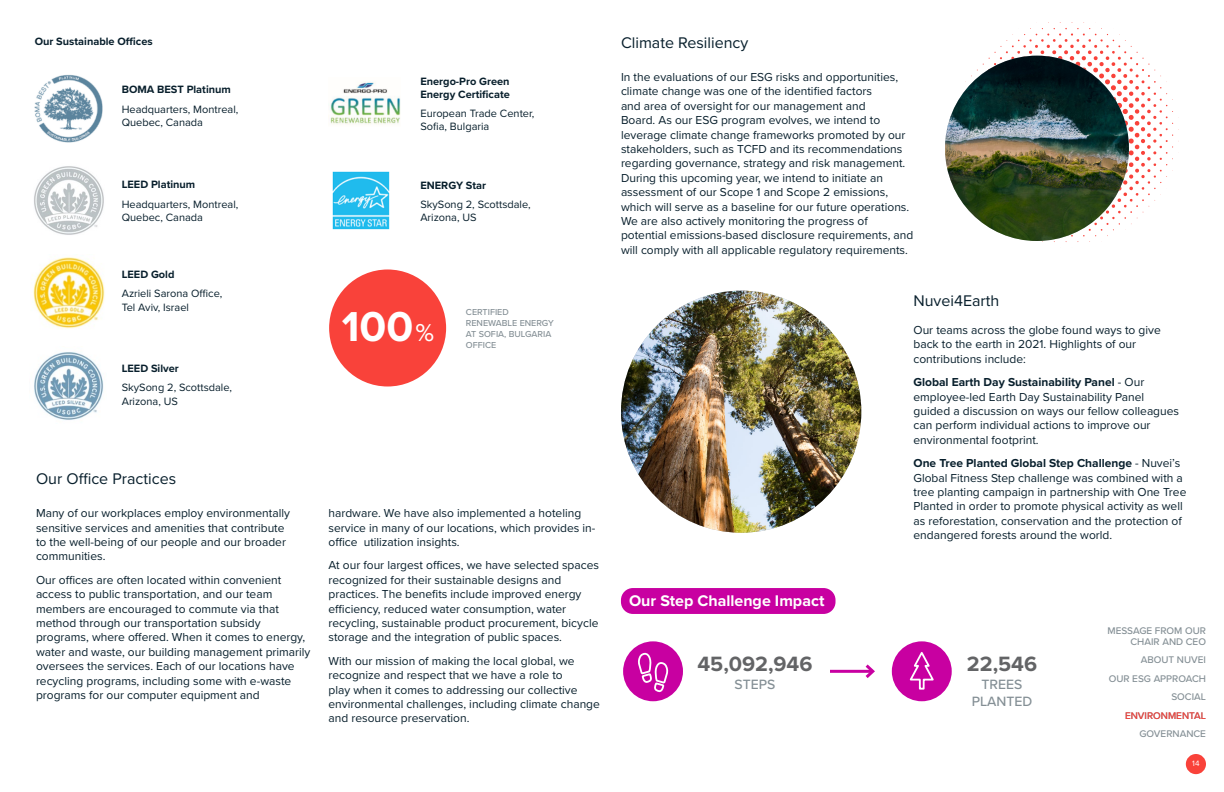
<style>
.page{position:relative;width:1224px;height:792px;background:#fff}
.page>*{position:absolute;margin:0;border:0;box-sizing:border-box;transform-origin:0 0}
.t1{font:700 43.4px "Proxima Nova";color:#fff}
.t2{font:700 21.5px "Proxima Nova";color:#636466}
.t3{font:16px "Proxima Nova";color:#081f2c}
.t4{font:700 16px "Proxima Nova";color:#fff}
.t5{font:500 14px/16.7px "Proxima Nova";color:#848f95;text-align:center}
.t6{font:12px/14.4px "Proxima Nova";color:#081f2c}
.t7{font:11px/13.2px "Proxima Nova";color:#081f2c}
.t8{font:700 11px/13.2px "Proxima Nova";color:#081f2c}
.t9{font:500 10px/18.5px "Proxima Nova";color:#848f95;text-align:right}
.t10{font:500 10px "Proxima Nova";color:#f9423a}
.t11{font:500 9px/10.8px "Proxima Nova";color:#848f95}
.t12{font:8px "Proxima Nova";color:#fff}
.s1{font-weight:500;font-size:25.3px}
.s2{font-weight:700}
</style>
<div class="page">
<div style="left:1186px;top:754px;width:20px;height:20px;background:#f9423a;border-radius:50%"></div>
<img style="left:34px;top:166px;width:70px;height:69px">
<img style="left:34px;top:75px;width:69px;height:68px">
<img style="left:33px;top:257px;width:72px;height:72px">
<img style="left:34px;top:352px;width:70px;height:68px">
<img style="left:330px;top:81px;width:71px;height:44px">
<img style="left:332px;top:171px;width:58px;height:59px">
<div style="left:329px;top:270px;width:117px;height:116px;background:#f9423a;border-radius:50%"></div>
<svg style="left:994px;top:22px;width:185px;height:220px"></svg>
<div style="left:621px;top:588px;width:215px;height:26px;background:#c800a1;border-radius:12px"></div>
<div style="left:623px;top:641px;width:60px;height:60px;background:#c800a1;border-radius:50%"></div>
<svg style="left:638px;top:652px;width:31px;height:41px"></svg>
<div style="left:892px;top:641px;width:60px;height:60px;background:#c800a1;border-radius:50%"></div>
<svg style="left:909px;top:652px;width:25px;height:38px"></svg>
<hr style="left:830px;top:670px;width:43px;height:3px;background:#c800a1">
<svg style="left:862px;top:664px;width:13px;height:14px"></svg>
<img style="left:621px;top:291px;width:240px;height:242px">
<img style="left:945px;top:56px;width:184px;height:185px">
<p class="t8" style="left:35px;top:34px;width:119px">Our Sustainable Offices</p>
<p class="t8" style="left:122px;top:83px;width:111px">BOMA BEST Platinum</p>
<p class="t8" style="left:420px;top:74px;width:91px">Energo-Pro Green<br>Energy Certificate</p>
<p class="t7" style="left:122px;top:102px;width:118px">Headquarters, Montreal,<br>Quebec, Canada</p>
<p class="t7" style="left:420px;top:107px;width:115px">European Trade Center,<br>Sofia, Bulgaria</p>
<p class="t8" style="left:122px;top:178px;width:75px">LEED Platinum</p>
<p class="t7" style="left:122px;top:197px;width:118px">Headquarters, Montreal,<br>Quebec, Canada</p>
<p class="t8" style="left:420px;top:179px;width:67px">ENERGY Star</p>
<p class="t7" style="left:420px;top:197px;width:112px">SkySong 2, Scottsdale,<br>Arizona, US</p>
<h3 class="t3" style="left:621px;top:30px;width:129px">Climate Resiliency</h3>
<p class="t6" style="left:621px;top:69px;width:294px">In the evaluations of our ESG risks and opportunities, climate change was one of the identified factors<br>and area of oversight for our management and<br>Board. As our ESG program evolves, we intend to leverage climate change frameworks promoted by our stakeholders, such as TCFD and its recommendations regarding governance, strategy and risk management.<br>During this upcoming year, we intend to initiate an assessment of our Scope 1 and Scope 2 emissions, which will serve as a baseline for our future operations.<br>We are also actively monitoring the progress of potential emissions-based disclosure requirements, and will comply with all applicable regulatory requirements.</p>
<p class="t8" style="left:122px;top:267px;width:54px">LEED Gold</p>
<p class="t7" style="left:122px;top:287px;width:102px">Azrieli Sarona Office,<br>Tel Aviv, Israel</p>
<p class="t8" style="left:122px;top:361px;width:59px">LEED Silver</p>
<p class="t7" style="left:122px;top:381px;width:112px">SkySong 2, Scottsdale,<br>Arizona, US</p>
<h3 class="t3" style="left:36px;top:467px;width:142px">Our Office Practices</h3>
<p class="t6" style="left:36px;top:505px;width:256px">Many of our workplaces employ environmentally sensitive services and amenities that contribute to the well-being of our people and our broader communities.</p>
<p class="t6" style="left:36px;top:572px;width:276px">Our offices are often located within convenient access to public transportation, and our team members are encouraged to commute via that method through our transportation subsidy programs, where offered. When it comes to energy, water and waste, our building management primarily oversees the services. Each of our locations have recycling programs, including some with e-waste programs for our computer equipment and</p>
<h3 class="t3" style="left:913px;top:288px;width:87px">Nuvei4Earth</h3>
<h1 class="t1" style="left:342px;top:294px;width:94px">100<span class="s1">%</span></h1>
<p class="t11" style="left:466px;top:306px;width:90px">CERTIFIED<br>RENEWABLE ENERGY<br>AT SOFIA, BULGARIA<br>OFFICE</p>
<p class="t6" style="left:914px;top:322px;width:249px">Our teams across the globe found ways to give back to the earth in 2021. Highlights of our contributions include:</p>
<p class="t6" style="left:914px;top:374px;width:267px"><span class="s2">Global Earth Day Sustainability Panel</span> - Our employee-led Earth Day Sustainability Panel guided a discussion on ways our fellow colleagues can perform individual actions to improve our environmental footprint.</p>
<p class="t6" style="left:914px;top:455px;width:274px"><span class="s2">One Tree Planted Global Step Challenge</span> - Nuvei’s Global Fitness Step challenge was combined with a tree planting campaign in partnership with One Tree Planted in order to promote physical activity as well as reforestation, conservation and the protection of endangered forests around the world.</p>
<p class="t6" style="left:328px;top:505px;width:268px">hardware. We have also implemented a hoteling service in many of our locations, which provides in&shy;office utilization insights.</p>
<p class="t6" style="left:328px;top:558px;width:272px">At our four largest offices, we have selected spaces recognized for their sustainable designs and practices. The benefits include improved energy efficiency, reduced water consumption, water recycling, sustainable product procurement, bicycle storage and the integration of public spaces.</p>
<p class="t6" style="left:328px;top:653px;width:273px">With our mission of making the local global, we recognize and respect that we have a role to<br>play when it comes to addressing our collective environmental challenges, including climate change and resource preservation.</p>
<h2 class="t2" style="left:697px;top:648px;width:117px">45,092,946</h2>
<h2 class="t2" style="left:967px;top:648px;width:72px">22,546</h2>
<h3 class="t4" style="left:629px;top:588px;width:197px">Our Step Challenge Impact</h3>
<p class="t9" style="left:1107px;top:625px;width:100px;line-height:11px">MESSAGE FROM OUR<br>CHAIR AND CEO</p>
<p class="t9" style="left:1109px;top:650px;width:99px">ABOUT NUVEI<br>OUR ESG APPROACH<br>SOCIAL</p>
<p class="t9" style="left:1139px;top:724px;width:68px">GOVERNANCE</p>
<p class="t5" style="left:735px;top:675px;width:42px">STEPS</p>
<p class="t5" style="left:972px;top:675px;width:62px">TREES<br>PLANTED</p>
<p class="t10" style="left:1125px;top:708px;width:82px">ENVIRONMENTAL</p>
<p class="t12" style="left:1192px;top:758px;width:9px">14</p>
</div>
